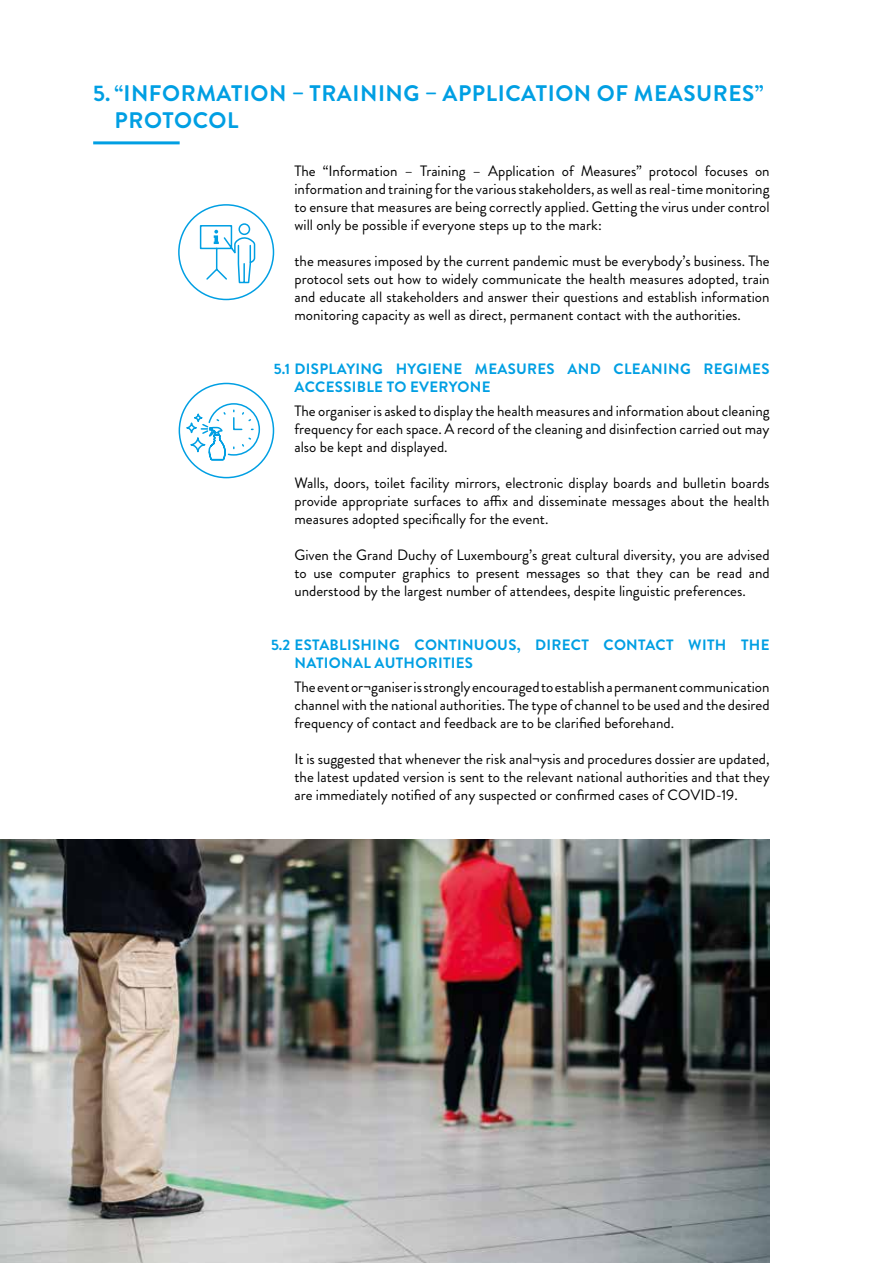
<style>
.page{position:relative;width:893px;height:1263px;background:#fff}
.page>*{position:absolute;margin:0;border:0;box-sizing:border-box;transform-origin:0 0}
.t1{font:700 22.5px/27px "Brandon Grotesque";letter-spacing:.025em;color:#009fe3}
.t2{font:15px/18px "Brandon Grotesque";color:#000;text-align:justify}
.t3{font:700 15px/18px "Brandon Grotesque";letter-spacing:.02em;color:#009fe3}
</style>
<div class="page">
<hr style="left:93px;top:141px;width:87px;height:3px;background:#009fe3">
<svg style="left:178px;top:382px;width:97px;height:97px"></svg>
<img style="left:0;top:840px;width:770px;height:423px">
<div style="left:178px;top:204px;width:96px;height:96px;border:2px solid #009fe3;border-radius:50%"></div>
<svg style="left:199px;top:223px;width:57px;height:61px"></svg>
<h1 class="t1" style="left:115px;top:80px;width:650px;text-indent:-21px">5.“INFORMATION – TRAINING – APPLICATION OF MEASURES”<br>PROTOCOL</h1>
<p class="t2" style="left:294px;top:162px;width:477px">The “Information – Training – Application of Measures” protocol focuses on information and training for the various stakeholders, as well as real-time monitoring to ensure that measures are being correctly applied. Getting the virus under control will only be possible if everyone steps up to the mark:</p>
<p class="t2" style="left:294px;top:252px;width:477px">the measures imposed by the current pandemic must be everybody’s business. The protocol sets out how to widely communicate the health measures adopted, train and educate all stakeholders and answer their questions and establish information monitoring capacity as well as direct, permanent contact with the authorities.</p>
<p class="t3" style="left:295px;top:360px;width:476px;text-indent:-21px">5.1 DISPLAYING HYGIENE MEASURES AND CLEANING REGIMES<br>ACCESSIBLE TO EVERYONE</p>
<p class="t2" style="left:294px;top:402px;width:477px">The organiser is asked to display the health measures and information about cleaning frequency for each space. A record of the cleaning and disinfection carried out may also be kept and displayed.</p>
<p class="t2" style="left:294px;top:474px;width:477px">Walls, doors, toilet facility mirrors, electronic display boards and bulletin boards provide appropriate surfaces to affix and disseminate messages about the health measures adopted specifically for the event.</p>
<p class="t2" style="left:294px;top:546px;width:477px">Given the Grand Duchy of Luxembourg’s great cultural diversity, you are advised to use computer graphics to present messages so that they can be read and understood by the largest number of attendees, despite linguistic preferences.</p>
<p class="t3" style="left:295px;top:636px;width:476px;text-indent:-24px">5.2 ESTABLISHING CONTINUOUS, DIRECT CONTACT WITH THE<br>NATIONAL AUTHORITIES</p>
<p class="t2" style="left:294px;top:678px;width:477px">The event or¬ganiser is strongly encouraged to establish a permanent communication channel with the national authorities. The type of channel to be used and the desired frequency of contact and feedback are to be clarified beforehand.</p>
<p class="t2" style="left:294px;top:750px;width:477px">It is suggested that whenever the risk anal¬ysis and procedures dossier are updated, the latest updated version is sent to the relevant national authorities and that they are immediately notified of any suspected or confirmed cases of COVID-19.</p>
</div>
